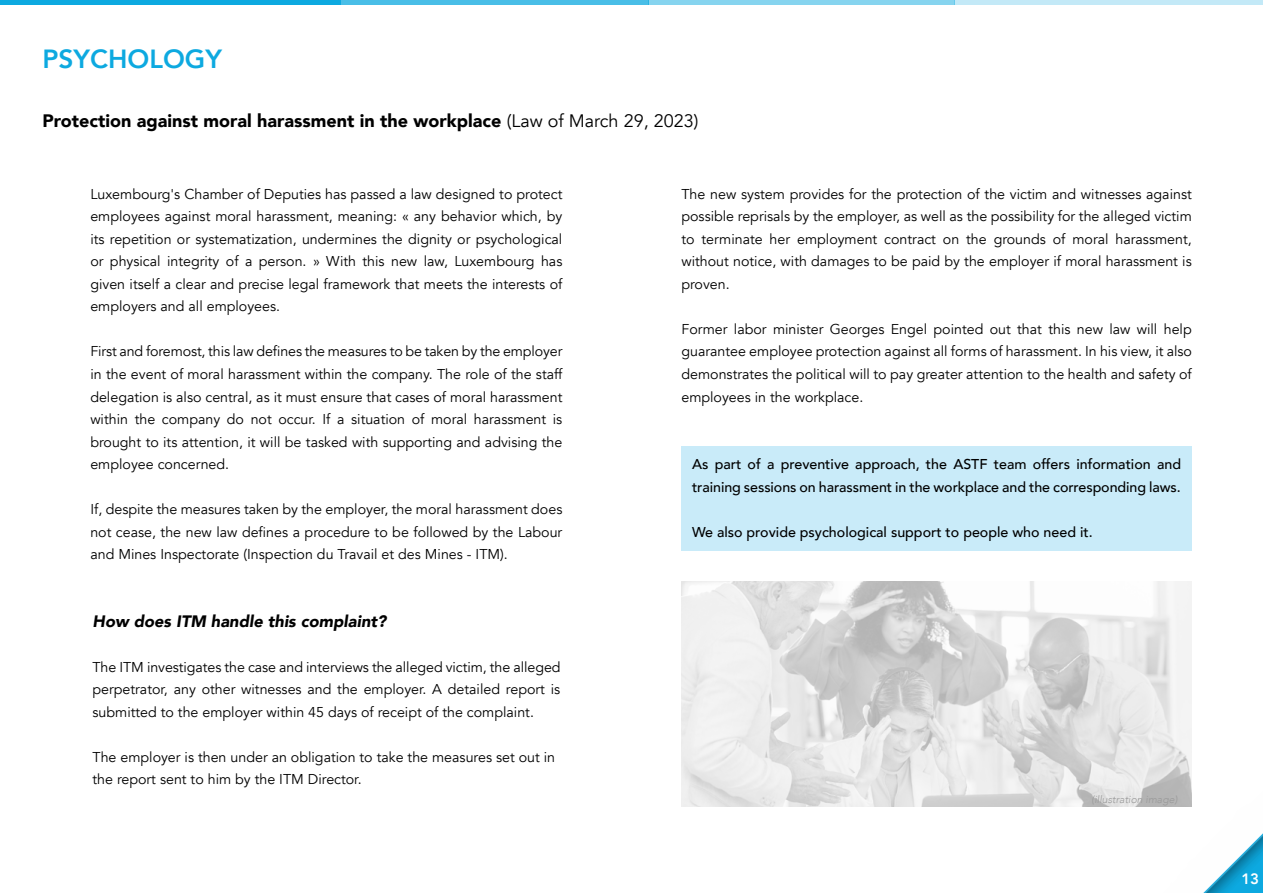
<style>
.page{position:relative;width:1263px;height:893px;background:#fff}
.page>*{position:absolute;margin:0;border:0;box-sizing:border-box;transform-origin:0 0}
.t1{font:800 26.25px "Avenir";color:#0da9e0}
.t2{font:900 18px "Avenir";color:#000}
.t3{font:italic 900 16.5px "Avenir";color:#000}
.t4{font:800 15px "Avenir";color:#fff}
.t5{font:14.25px/22.5px "Avenir";color:#000;text-align:justify}
.t6{font:500 14.25px/22.5px "Avenir";color:#000}
.t7{font:italic 300 10.5px "Avenir";color:#999}
.s1{font-weight:400}
</style>
<div class="page">
<img style="left:1065px;top:806px;width:198px;height:87px">
<hr style="left:0;top:0;width:340px;height:4px;background:#0da9e0">
<hr style="left:340px;top:0;width:308px;height:4px;background:#49bee7">
<hr style="left:648px;top:0;width:307px;height:4px;background:#86d4ef">
<hr style="left:955px;top:0;width:308px;height:4px;background:#c3e9f7">
<div style="left:681px;top:446px;width:511px;height:105px;background:#c9ebf9"></div>
<img style="left:681px;top:581px;width:511px;height:225px">
<h1 class="t1" style="left:43px;top:38px;width:181px">PSYCHOLOGY</h1>
<p class="t2" style="left:43px;top:105px;width:657px">Protection against moral harassment in the workplace <span class="s1">(Law of March 29, 2023)</span></p>
<p class="t5" style="left:90px;top:183px;width:474px">Luxembourg's Chamber of Deputies has passed a law designed to protect employees against moral harassment, meaning: « any behavior which, by its repetition or systematization, undermines the dignity or psychological or physical integrity of a person. » With this new law, Luxembourg has given itself a clear and precise legal framework that meets the interests of employers and all employees.</p>
<p class="t5" style="left:90px;top:341px;width:474px">First and foremost, this law defines the measures to be taken by the employer in the event of moral harassment within the company. The role of the staff delegation is also central, as it must ensure that cases of moral harassment within the company do not occur. If a situation of moral harassment is brought to its attention, it will be tasked with supporting and advising the employee concerned.</p>
<p class="t5" style="left:90px;top:498px;width:473px">If, despite the measures taken by the employer, the moral harassment does not cease, the new law defines a procedure to be followed by the Labour and Mines Inspectorate (Inspection du Travail et des Mines - ITM).</p>
<p class="t3" style="left:92px;top:607px;width:295px">How does ITM handle this complaint?</p>
<p class="t5" style="left:92px;top:656px;width:470px">The ITM investigates the case and interviews the alleged victim, the alleged perpetrator, any other witnesses and the employer. A detailed report is submitted to the employer within 45 days of receipt of the complaint.</p>
<p class="t5" style="left:92px;top:746px;width:464px">The employer is then under an obligation to take the measures set out in the report sent to him by the ITM Director.</p>
<p class="t5" style="left:681px;top:183px;width:512px">The new system provides for the protection of the victim and witnesses against possible reprisals by the employer, as well as the possibility for the alleged victim to terminate her employment contract on the grounds of moral harassment, without notice, with damages to be paid by the employer if moral harassment is proven.</p>
<p class="t5" style="left:681px;top:318px;width:512px">Former labor minister Georges Engel pointed out that this new law will help guarantee employee protection against all forms of harassment. In his view, it also demonstrates the political will to pay greater attention to the health and safety of employees in the workplace.</p>
<p class="t6" style="left:692px;top:452px;width:490px">As part of a preventive approach, the ASTF team offers information and training sessions on harassment in the workplace and the corresponding laws.</p>
<p class="t6" style="left:692px;top:519px;width:402px">We also provide psychological support to people who need it.</p>
<p class="t7" style="left:1091px;top:793px;width:87px">(illustration image)</p>
<p class="t4" style="left:1241px;top:868px;width:19px">13</p>
</div>
